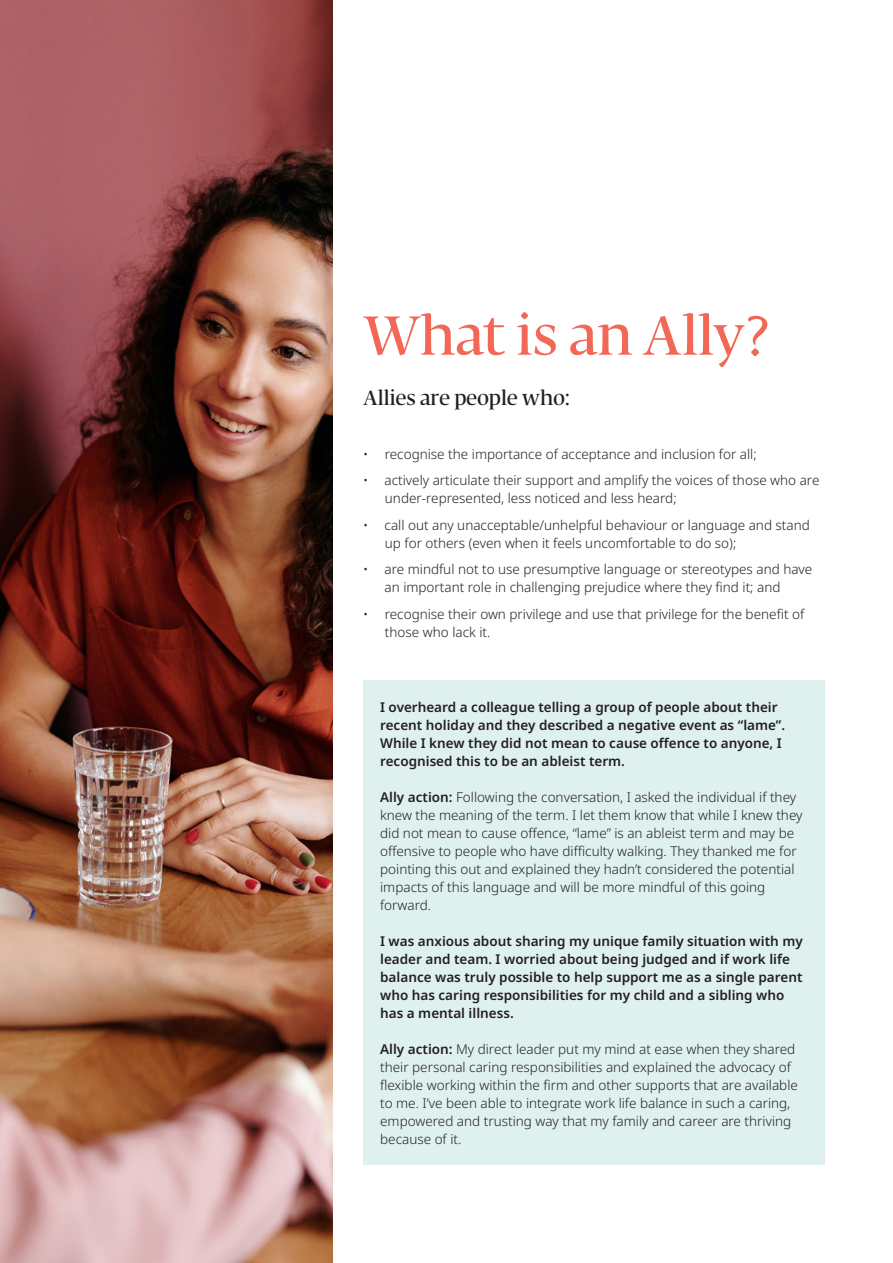
<style>
.page{position:relative;width:893px;height:1263px;background:#fff}
.page>*{position:absolute;margin:0;border:0;box-sizing:border-box;transform-origin:0 0}
.t1{font:500 54px "Fedra Serif Display";letter-spacing:.01em;color:#f26756}
.t2{font:500 20.25px "Fedra Serif Display";letter-spacing:.01em;color:#231f20}
.t3{font:300 13.5px/18px "Noto Sans";color:#231f20}
.t4{font:600 13.5px/18px "Noto Sans";color:#231f20}
.s1{font-weight:600}
</style>
<div class="page">
<img style="left:0;top:0;width:332px;height:1263px">
<div style="left:363px;top:680px;width:462px;height:107px;background:#dff1ee"></div>
<div style="left:363px;top:752px;width:462px;height:179px;background:#dff1ee"></div>
<div style="left:363px;top:914px;width:462px;height:125px;background:#dff1ee"></div>
<div style="left:363px;top:1004px;width:462px;height:161px;background:#dff1ee"></div>
<h1 class="t1" style="left:363px;top:304px;width:407px">What is an Ally?</h1>
<h2 class="t2" style="left:363px;top:386px;width:209px">Allies are people who:</h2>
<p class="t3" style="left:363px;top:445px;width:395px">• recognise the importance of acceptance and inclusion for all;</p>
<p class="t3" style="left:385px;top:472px;width:436px;text-indent:-22px">• actively articulate their support and amplify the voices of those who are under-represented, less noticed and less heard;</p>
<p class="t3" style="left:385px;top:516px;width:426px;text-indent:-22px">• call out any unacceptable/unhelpful behaviour or language and stand up for others (even when it feels uncomfortable to do so);</p>
<p class="t3" style="left:385px;top:561px;width:429px;text-indent:-21px">• are mindful not to use presumptive language or stereotypes and have an important role in challenging prejudice where they find it; and</p>
<p class="t3" style="left:385px;top:605px;width:421px;text-indent:-22px">• recognise their own privilege and use that privilege for the benefit of those who lack it.</p>
<p class="t4" style="left:380px;top:698px;width:407px">I overheard a colleague telling a group of people about their recent holiday and they described a negative event as “lame”.<br>While I knew they did not mean to cause offence to anyone, I recognised this to be an ableist term.</p>
<p class="t3" style="left:380px;top:788px;width:424px"><span class="s1">Ally action:</span> Following the conversation, I asked the individual if they knew the meaning of the term. I let them know that while I knew they did not mean to cause offence, “lame” is an ableist term and may be offensive to people who have difficulty walking. They thanked me for pointing this out and explained they hadn’t considered the potential impacts of this language and will be more mindful of this going forward.</p>
<p class="t4" style="left:380px;top:932px;width:424px">I was anxious about sharing my unique family situation with my leader and team. I worried about being judged and if work life balance was truly possible to help support me as a single parent who has caring responsibilities for my child and a sibling who has a mental illness.</p>
<p class="t3" style="left:380px;top:1040px;width:419px"><span class="s1">Ally action:</span> My direct leader put my mind at ease when they shared their personal caring responsibilities and explained the advocacy of flexible working within the firm and other supports that are available to me. I’ve been able to integrate work life balance in such a caring, empowered and trusting way that my family and career are thriving because of it.</p>
</div>
